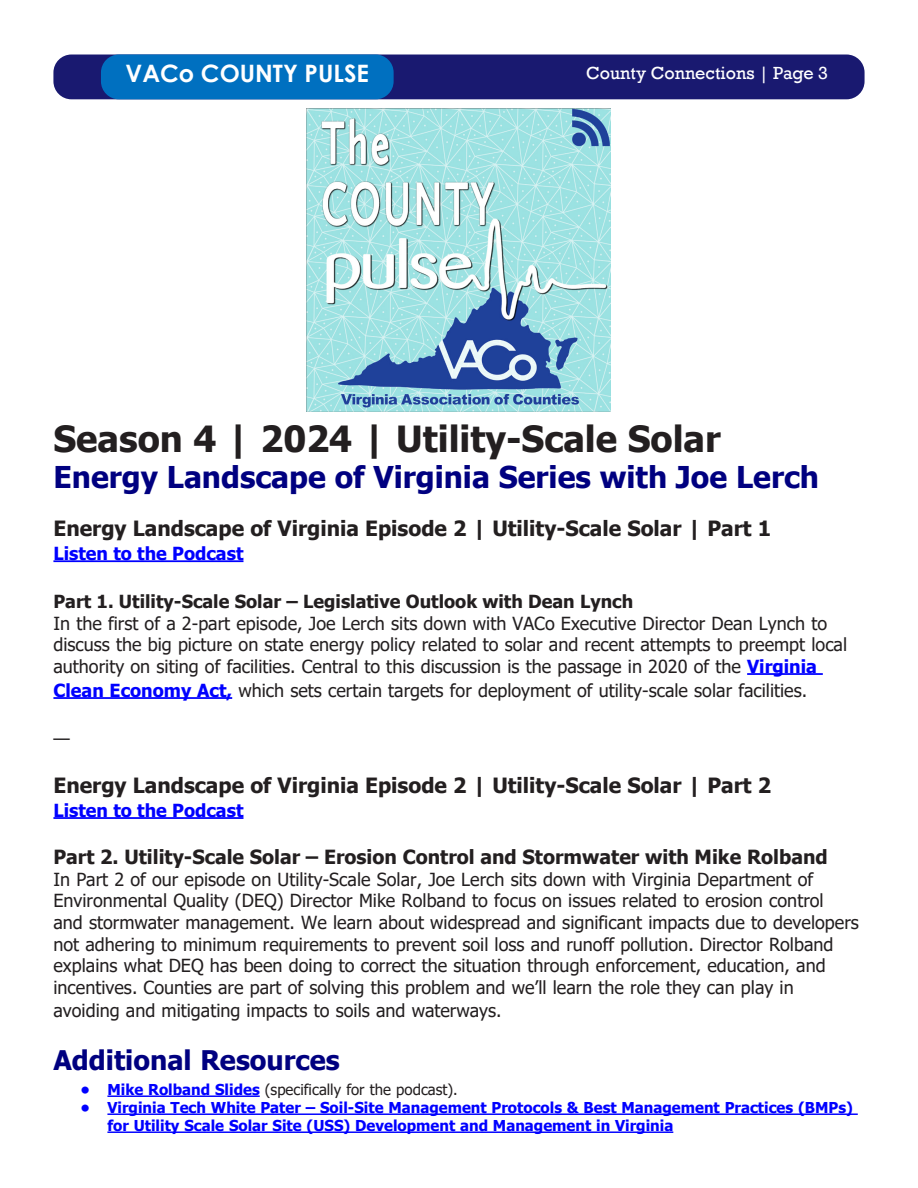
<style>
.page{position:relative;width:918px;height:1188px;background:#fff}
.page>*{position:absolute;margin:0;border:0;box-sizing:border-box;transform-origin:0 0}
.t1{font:700 36px "Tahoma";color:#231f20}
.t2{font:700 30px "Tahoma";color:#000080}
.t3{font:700 27px "Tahoma";color:#000080}
.t4{font:700 24px "Century Gothic";color:#fff}
.t5{font:700 21px "Tahoma";color:#231f20}
.t6{font:700 19.5px "Tahoma";color:#231f20}
.t7{font:18px/21.6px "Tahoma";color:#231f20}
.t8{font:700 18px "Tahoma";color:#231f20}
.t9{font:700 18px "Tahoma";color:#00f}
.t10{font:18px "Rockwell";color:#fff}
.t11{font:700 15px/18px "Tahoma";color:#00f}
.t12{font:15px "Tahoma";color:#231f20}
.s1{font-weight:700;color:#00f}
</style>
<div class="page">
<div style="left:53px;top:55px;width:812px;height:44px;background:#191970;border-radius:18px"></div>
<div style="left:101px;top:55px;width:293px;height:44px;background:#0070c0;border-radius:18px"></div>
<img style="left:307px;top:109px;width:303px;height:303px">
<hr style="left:53px;top:560px;width:190px;height:2px;background:#00f">
<hr style="left:747px;top:673px;width:76px;height:2px;background:#00f">
<hr style="left:53px;top:697px;width:179px;height:2px;background:#00f">
<hr style="left:53px;top:817px;width:190px;height:2px;background:#00f">
<hr style="left:107px;top:1095px;width:153px;height:2px;background:#00f">
<hr style="left:107px;top:1113px;width:751px;height:2px;background:#00f">
<hr style="left:107px;top:1131px;width:566px;height:2px;background:#00f">
<p class="t4" style="left:126px;top:55px;width:245px">VACo COUNTY PULSE</p>
<p class="t10" style="left:586px;top:63px;width:243px">County Connections | Page 3</p>
<p class="t1" style="left:53px;top:414px;width:669px">Season 4 | 2024 | Utility-Scale Solar</p>
<p class="t2" style="left:53px;top:456px;width:767px">Energy Landscape of Virginia Series with Joe Lerch</p>
<p class="t5" style="left:53px;top:514px;width:719px">Energy Landscape of Virginia Episode 2 | Utility-Scale Solar | Part 1</p>
<p class="t9" style="left:53px;top:541px;width:192px">Listen to the Podcast</p>
<p class="t8" style="left:53px;top:589px;width:581px">Part 1. Utility-Scale Solar – Legislative Outlook with Dean Lynch</p>
<p class="t7" style="left:53px;top:613px;width:795px">In the first of a 2-part episode, Joe Lerch sits down with VACo Executive Director Dean Lynch to discuss the big picture on state energy policy related to solar and recent attempts to preempt local authority on siting of facilities. Central to this discussion is the passage in 2020 of the <span class="s1">Virginia</span></p>
<p class="t7" style="left:53px;top:680px;width:755px"><span class="s1">Clean Economy Act,</span> which sets certain targets for deployment of utility-scale solar facilities.</p>
<p class="t7" style="left:53px;top:728px;width:18px">—</p>
<p class="t5" style="left:53px;top:770px;width:719px">Energy Landscape of Virginia Episode 2 | Utility-Scale Solar | Part 2</p>
<p class="t9" style="left:53px;top:798px;width:192px">Listen to the Podcast</p>
<p class="t6" style="left:53px;top:843px;width:776px">Part 2. Utility-Scale Solar – Erosion Control and Stormwater with Mike Rolband</p>
<p class="t7" style="left:53px;top:869px;width:807px">In Part 2 of our episode on Utility-Scale Solar, Joe Lerch sits down with Virginia Department of Environmental Quality (DEQ) Director Mike Rolband to focus on issues related to erosion control<br>and stormwater management. We learn about widespread and significant impacts due to developers not adhering to minimum requirements to prevent soil loss and runoff pollution. Director Rolband explains what DEQ has been doing to correct the situation through enforcement, education, and incentives. Counties are part of solving this problem and we’ll learn the role they can play in</p>
<p class="t7" style="left:53px;top:1001px;width:450px">avoiding and mitigating impacts to soils and waterways.</p>
<p class="t3" style="left:53px;top:1041px;width:288px">Additional Resources</p>
<p class="t12" style="left:80px;top:1080px;width:379px"><span class="s1">• Mike Rolband Slides</span> (specifically for the podcast).</p>
<p class="t11" style="left:107px;top:1099px;width:747px;text-indent:-27px">• Virginia Tech White Pater – Soil-Site Management Protocols &amp; Best Management Practices (BMPs) for Utility Scale Solar Site (USS) Development and Management in Virginia</p>
</div>
